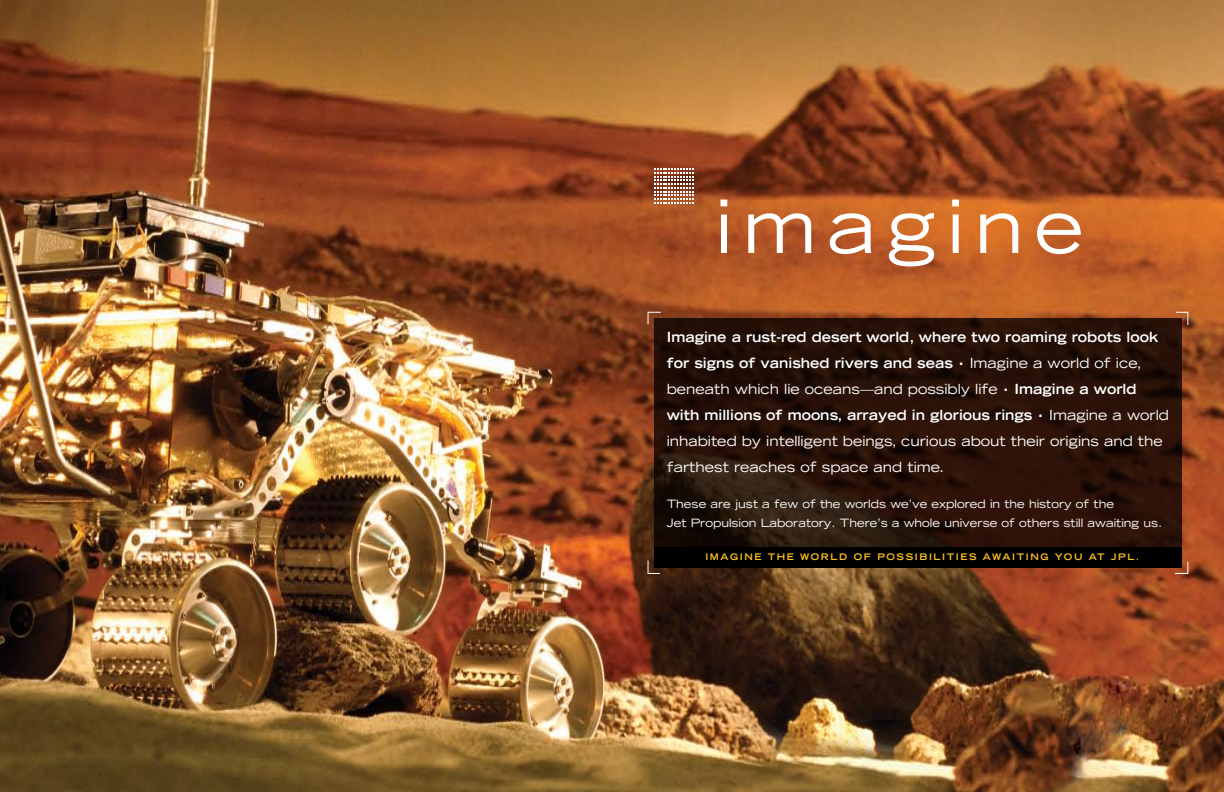
<style>
.page{position:relative;width:1224px;height:792px;background:#fff}
.page>*{position:absolute;margin:0;border:0;box-sizing:border-box;transform-origin:0 0}
.t1{font:expanded 73.4px "Trade Gothic LT Std";letter-spacing:.15em;color:#fff}
.t2{font:expanded 14px/26px "Trade Gothic LT Std";color:#fff}
.t3{font:expanded 11.5px/19px "Trade Gothic LT Std";color:#fff}
.t4{font:700 expanded 9px "Trade Gothic LT Std";letter-spacing:.18em;color:#ffc222}
.s1{font-weight:700}
</style>
<div class="page">
<img style="left:0;top:0;width:1224px;height:792px">
<svg style="left:654px;top:318px;width:528px;height:229px;background:#271108"></svg>
<svg style="left:648px;top:312px;width:13px;height:13px"></svg>
<svg style="left:1175px;top:312px;width:13px;height:14px"></svg>
<svg style="left:648px;top:560px;width:12px;height:14px"></svg>
<svg style="left:1174px;top:561px;width:14px;height:13px"></svg>
<svg style="left:654px;top:168px;width:40px;height:36px"></svg>
<div style="left:654px;top:547px;width:528px;height:21px;background:#000"></div>
<svg style="left:54px;top:767px;width:4px;height:4px"></svg>
<h1 class="t1" style="left:716px;top:178px;width:370px">imagine</h1>
<p class="t2" style="left:667px;top:324px;width:504px"><span class="s1">I magine a rust-red desert world, where two roaming robots look for signs of vanished rivers and seas</span> <sup>.</sup> Imagine a world of ice, beneath which lie oceans—and possibly life <sup>.</sup> <span class="s1">I magine a world with millions of moons, arrayed in glorious rings</span> <sup>.</sup> Imagine a world inhabited by intelligent beings, curious about their origins and the farthest reaches of space and time.</p>
<p class="t3" style="left:667px;top:494px;width:497px">These are just a few of the worlds we’ve explored in the history of the<br>Jet Propulsion Laboratory. There’s a whole universe of others still awaiting us.</p>
<p class="t4" style="left:705px;top:551px;width:435px">imagine the world of p ossibilities awaiting you at JPL.</p>
</div>
